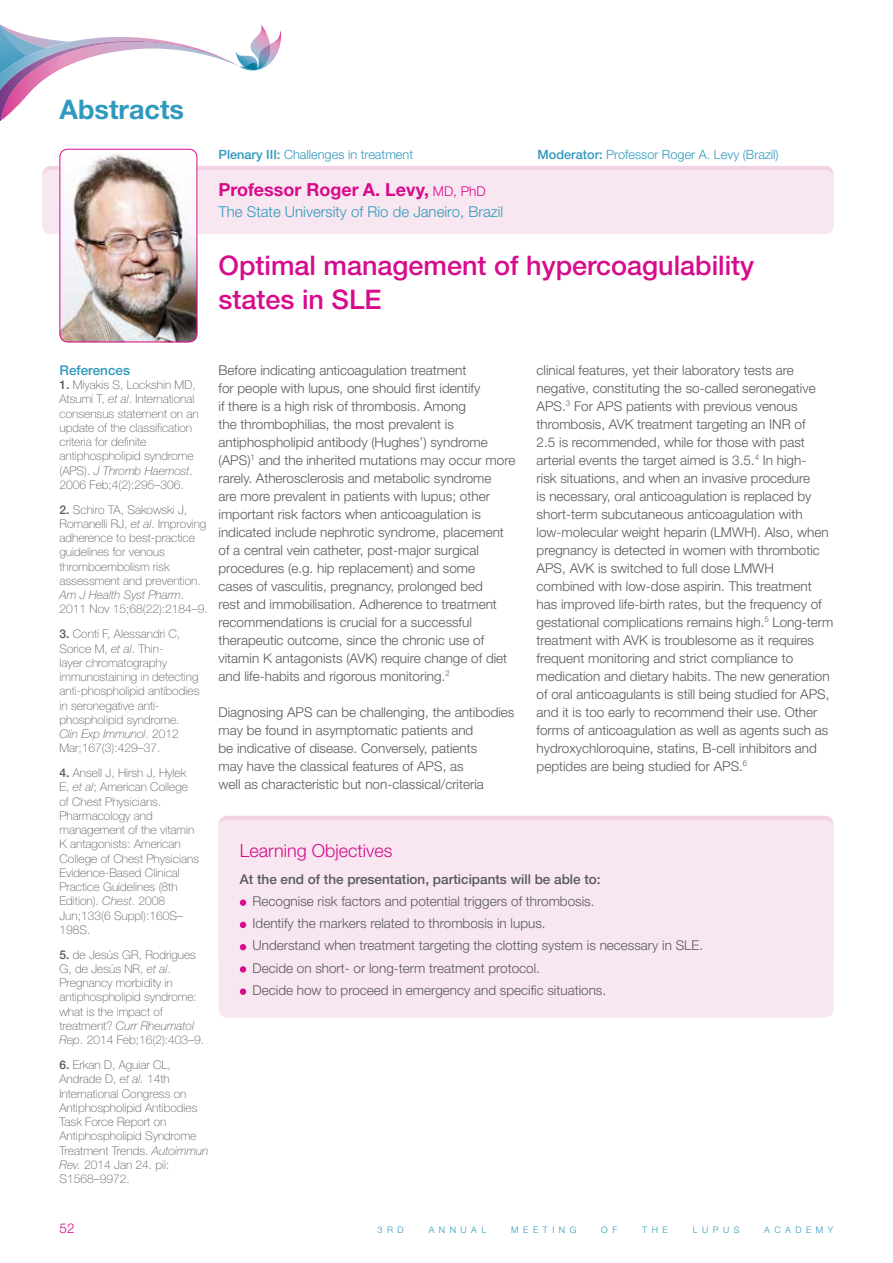
<style>
.page{position:relative;width:893px;height:1263px;background:#fff}
.page>*{position:absolute;margin:0;border:0;box-sizing:border-box;transform-origin:0 0}
.t1{font:500 27px/33.8px "Helvetica Neue CE";color:#d70b8c}
.t2{font:700 27px "Helvetica Neue CE";color:#3099be}
.t3{font:700 18px "Helvetica Neue CE";color:#d70b8c}
.t4{font:300 18px "Helvetica Neue CE";color:#d70b8c}
.t5{font:300 15px "Helvetica Neue CE";color:#3099be}
.t6{font:300 13.5px/18px "Helvetica Neue CE";color:#58595b}
.t7{font:500 13.5px "Helvetica Neue CE";color:#58595b}
.t8{font:500 13.5px "Helvetica Neue CE";color:#3099be}
.t9{font:300 13.5px "Helvetica Neue CE";color:#d70b8c}
.t10{font:300 12.75px "Helvetica Neue CE";color:#3099be}
.t11{font:100 12px/14.2px "Helvetica Neue CE";color:#58595b}
.t12{font:300 9px "Helvetica Neue CE";letter-spacing:.5em;color:#3099be}
.s1{font-weight:500}
.s2{font-weight:300;font-size:13.5px}
.s3{font-style:italic}
</style>
<div class="page">
<div style="left:43px;top:166px;width:790px;height:68px;background:#f3d3e5;border-radius:9px"></div>
<div style="left:43px;top:170px;width:790px;height:64px;background:#f8e7f1;border-radius:9px"></div>
<img style="left:60px;top:149px;width:137px;height:193px">
<div style="left:60px;top:149px;width:137px;height:193px;border:1px solid #d70b8c;border-radius:8px"></div>
<svg style="left:0;top:24px;width:281px;height:97px"></svg>
<div style="left:219px;top:816px;width:614px;height:149px;background:#f3d3e5;border-radius:9px"></div>
<div style="left:219px;top:820px;width:614px;height:197px;background:#f8e7f1;border-radius:9px"></div>
<div style="left:240px;top:899px;width:6px;height:7px;background:#d70b8c;border-radius:50%"></div>
<svg style="left:240px;top:922px;width:6px;height:6px"></svg>
<svg style="left:240px;top:944px;width:6px;height:6px"></svg>
<svg style="left:240px;top:966px;width:6px;height:6px"></svg>
<div style="left:240px;top:988px;width:6px;height:7px;background:#d70b8c;border-radius:50%"></div>
<h1 class="t2" style="left:60px;top:93px;width:126px">Abstracts</h1>
<p class="t10" style="left:219px;top:147px;width:196px"><span class="s1">Plenary III:</span> Challenges in treatment</p>
<p class="t10" style="left:537px;top:147px;width:243px"><span class="s1">Moderator:</span> Professor Roger A. Levy (Brazil)</p>
<h2 class="t3" style="left:219px;top:179px;width:267px">Professor Roger A. Levy, <span class="s2">MD , PhD</span></h2>
<p class="t5" style="left:219px;top:203px;width:286px">The State University of Rio de Janeiro, Brazil</p>
<h1 class="t1" style="left:219px;top:248px;width:537px">Optimal management of hypercoagulability states in SLE</h1>
<p class="t8" style="left:60px;top:362px;width:72px">References</p>
<p class="t11" style="left:60px;top:378px;width:141px"><span class="s1">1.</span> Miyakis S, Lockshin MD,<br>Atsumi T, <span class="s3">et al</span>. International consensus statement on an update of the classification criteria for definite antiphospholipid syndrome (APS). <span class="s3">J Thromb Haemost</span>.<br>2006 Feb;4(2):295–306.</p>
<p class="t11" style="left:60px;top:502px;width:150px"><span class="s1">2.</span> Schiro TA, Sakowski J,<br>Romanelli RJ, <span class="s3">et al</span>. Improving adherence to best-practice guidelines for venous thromboembolism risk assessment and prevention.<br><span class="s3">Am J Health Syst Pharm</span>.<br>2011 Nov 15;68(22):2184–9.</p>
<p class="t11" style="left:60px;top:627px;width:141px"><span class="s1">3.</span> Conti F, Alessandri C,<br>Sorice M, <span class="s3">et al</span>. Thin-<br>layer chromatography immunostaining in detecting anti-phospholipid antibodies in seronegative anti&shy;phospholipid syndrome.<br><span class="s3">Clin Exp Immunol</span>. 2012<br>Mar;167(3):429–37.</p>
<p class="t11" style="left:60px;top:766px;width:141px"><span class="s1">4.</span> Ansell J, Hirsh J, Hylek<br>E, <span class="s3">et al</span>; American College of Chest Physicians.<br>Pharmacology and management of the vitamin<br>K antagonists: American<br>College of Chest Physicians<br>Evidence-Based Clinical<br>Practice Guidelines (8th<br>Edition). <span class="s3">Chest</span>. 2008<br>Jun;133(6 Suppl):160S–<br>198S.</p>
<p class="t11" style="left:60px;top:947px;width:146px"><span class="s1">5.</span> de Jesús GR, Rodrigues<br>G, de Jesús NR, <span class="s3">et al</span>.<br>Pregnancy morbidity in antiphospholipid syndrome: what is the impact of treatment? <span class="s3">Curr Rheumatol<br>Rep</span>. 2014 Feb;16(2):403–9.</p>
<p class="t11" style="left:60px;top:1058px;width:150px"><span class="s1">6.</span> Erkan D, Aguiar CL,<br>Andrade D, <span class="s3">et al.</span> 14th<br>International Congress on<br>Antiphospholipid Antibodies<br>Task Force Report on<br>Antiphospholipid Syndrome<br>Treatment Trends. <span class="s3">Autoimmun<br>Rev.</span> 2014 Jan 24. pii:<br>S1568–9972.</p>
<p class="t6" style="left:219px;top:361px;width:298px">Before indicating anticoagulation treatment<br>for people with lupus, one should first identify<br>if there is a high risk of thrombosis. Among<br>the thrombophilias, the most prevalent is antiphospholipid antibody (Hughes’) syndrome (APS)<sup>1</sup> and the inherited mutations may occur more rarely. Atherosclerosis and metabolic syndrome<br>are more prevalent in patients with lupus; other important risk factors when anticoagulation is indicated include nephrotic syndrome, placement of a central vein catheter, post-major surgical procedures (e.g. hip replacement) and some<br>cases of vasculitis, pregnancy, prolonged bed<br>rest and immobilisation. Adherence to treatment recommendations is crucial for a successful therapeutic outcome, since the chronic use of vitamin K antagonists (AVK) require change of diet and life-habits and rigorous monitoring.<sup>2</sup></p>
<p class="t6" style="left:219px;top:703px;width:297px">Diagnosing APS can be challenging, the antibodies may be found in asymptomatic patients and<br>be indicative of disease. Conversely, patients<br>may have the classical features of APS , as<br>well as characteristic but non-classical/criteria</p>
<p class="t6" style="left:537px;top:361px;width:281px">clinical features, yet their laboratory tests are negative, constituting the so-called seronegative APS .<sup>3</sup> For APS patients with previous venous thrombosis, AVK treatment targeting an INR</p>
<p class="t6" style="left:537px;top:415px;width:298px;text-indent:258px">of<br>2.5 is recommended, while for those with past arterial events the target aimed is 3.5.<sup>4</sup> In high-<br>risk situations, and when an invasive procedure<br>is necessary, oral anticoagulation is replaced by short-term subcutaneous anticoagulation with low-molecular weight heparin (LMWH). Also, when pregnancy is detected in women with thrombotic APS , AVK is switched to full dose LMWH combined with low-dose aspirin. This treatment has improved life-birth rates, but the frequency of gestational complications remains high.<sup>5</sup> Long-term treatment with AVK is troublesome as it requires frequent monitoring and strict compliance to medication and dietary habits. The new generation of oral anticoagulants is still being studied for APS , and it is too early to recommend their use. Other forms of anticoagulation as well as agents such as hydroxychloroquine, statins, B-cell inhibitors and peptides are being studied for APS .<sup>6</sup></p>
<h2 class="t4" style="left:240px;top:840px;width:154px">Learning Objectives</h2>
<p class="t7" style="left:240px;top:870px;width:362px">At the end of the presentation, participants will be able to:</p>
<p class="t6" style="left:250px;top:890px;width:455px;line-height:22.2px">Recognise risk factors and potential triggers of thrombosis.<br>Identify the markers related to thrombosis in lupus.<br>U nderstand when treatment targeting the clotting system is necessary in SLE.<br>Decide on short- or long-term treatment protocol.<br>Decide how to proceed in emergency and specific situations.</p>
<p class="t9" style="left:60px;top:1220px;width:17px">52</p>
<p class="t12" style="left:378px;top:1224px;width:28px">3rd</p>
<p class="t12" style="left:429px;top:1224px;width:59px">Annual</p>
<p class="t12" style="left:511px;top:1224px;width:67px">Meeting</p>
<p class="t12" style="left:601px;top:1224px;width:18px">o f</p>
<p class="t12" style="left:642px;top:1224px;width:27px">the</p>
<p class="t12" style="left:693px;top:1224px;width:48px">Lupus</p>
<p class="t12" style="left:764px;top:1224px;width:71px">Academ y</p>
</div>
